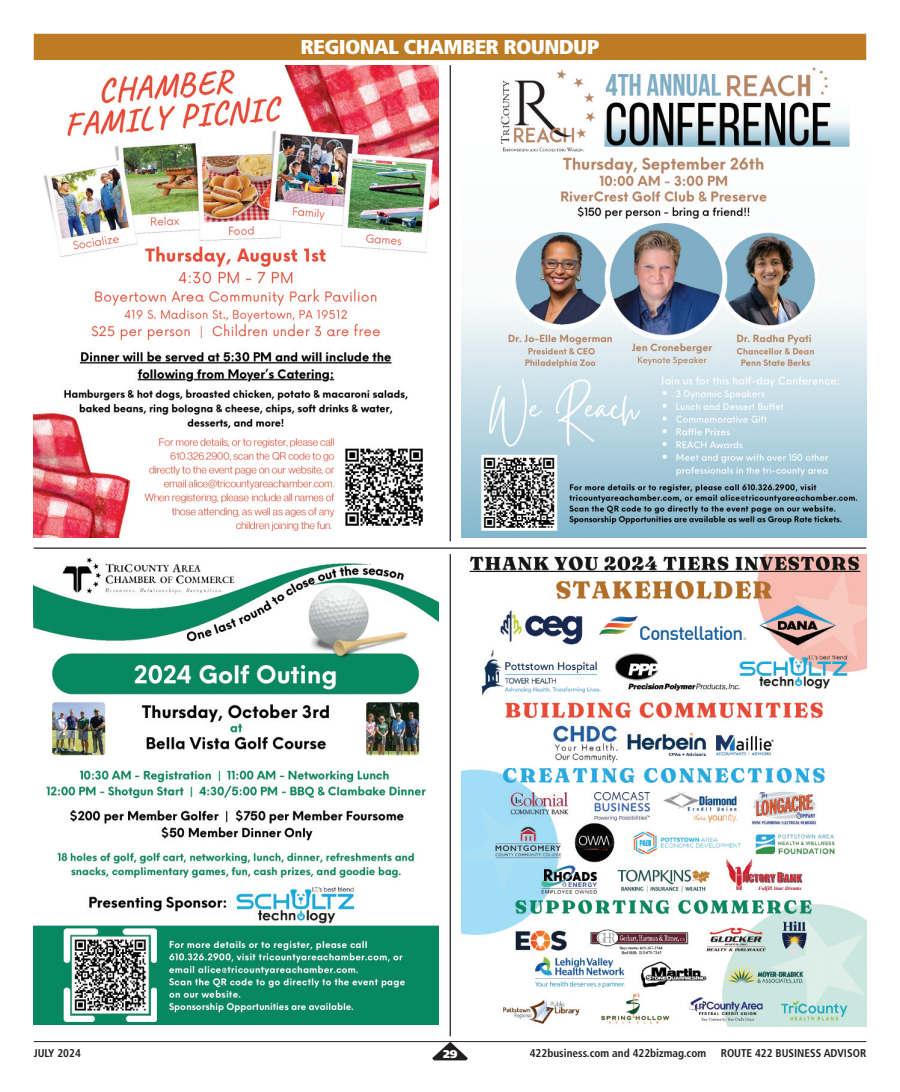
<style>
.page{position:relative;width:900px;height:1092px;background:#fff}
.page>*{position:absolute;margin:0;border:0;box-sizing:border-box;transform-origin:0 0}
.t1{font:900 condensed 20px "Frutiger";letter-spacing:-.03em;color:#fff;scale:1.1 1}
.t2{font:700 condensed 11.25px "Frutiger";color:#231f20}
.t3{font:900 11.25px "Frutiger";color:#fff}
</style>
<div class="page">
<img style="left:34px;top:557px;width:405px;height:467px">
<hr style="left:34px;top:1041px;width:832px;height:1px;background:#231f20">
<svg style="left:432px;top:1041px;width:36px;height:19px"></svg>
<div style="left:34px;top:34px;width:832px;height:26px;background:#bd7c23"></div>
<hr style="left:450px;top:554px;width:1px;height:482px;background:#231f20">
<hr style="left:34px;top:547px;width:832px;height:1px;background:#231f20">
<hr style="left:450px;top:65px;width:1px;height:476px;background:#231f20">
<img style="left:461px;top:67px;width:405px;height:470px">
<img style="left:34px;top:65px;width:405px;height:472px">
<img style="left:461px;top:554px;width:405px;height:472px">
<h1 class="t1" style="left:300px;top:39px;width:273px">REGIONAL CHAMBER ROUNDUP</h1>
<p class="t2" style="left:34px;top:1048px;width:49px">JULY 2024</p>
<p class="t3" style="left:443px;top:1049px;width:16px">29</p>
<p class="t2" style="left:530px;top:1048px;width:178px">422business.com and 422bizmag.com</p>
<p class="t2" style="left:721px;top:1048px;width:147px">ROUTE 422 BUSINESS ADVISOR</p>
</div>
